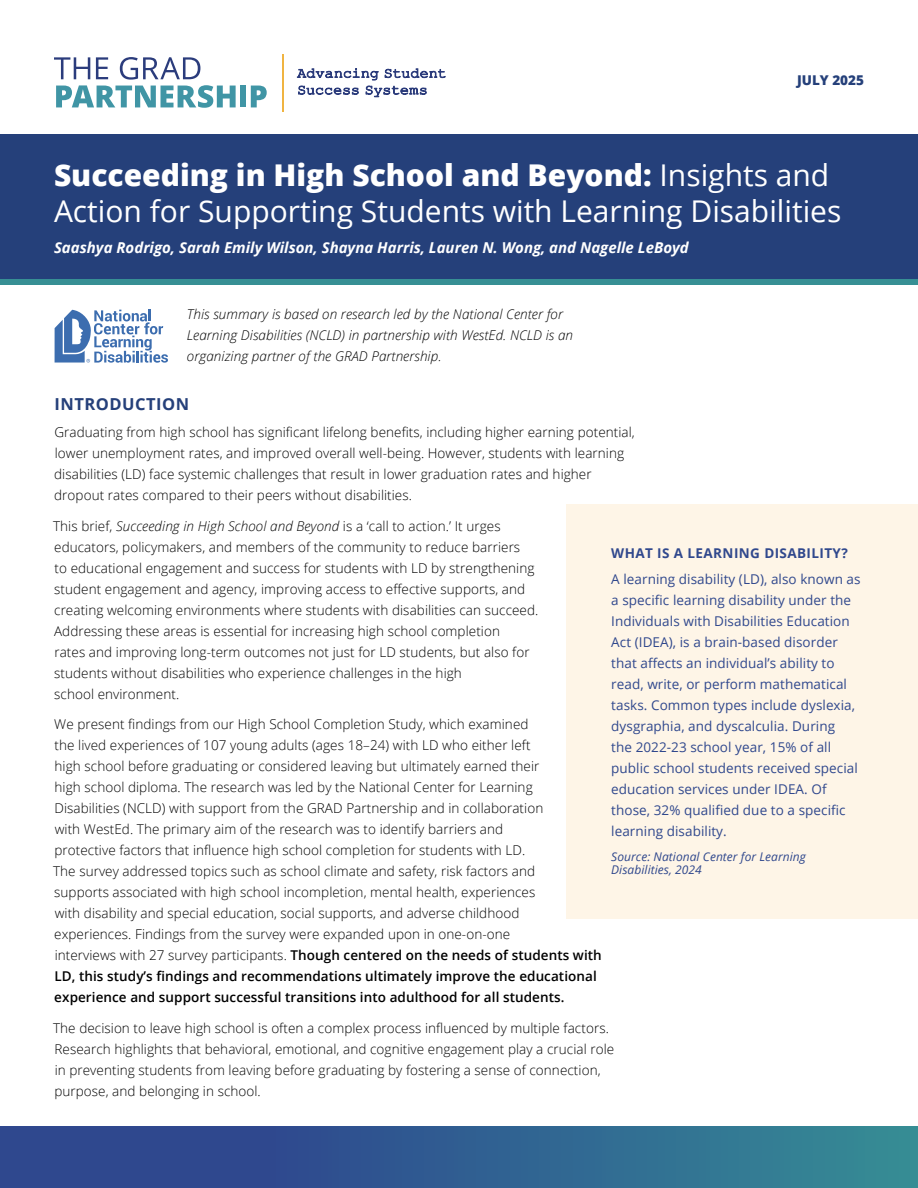
<style>
.page{position:relative;width:918px;height:1188px;background:#fff}
.page>*{position:absolute;margin:0;border:0;box-sizing:border-box;transform-origin:0 0}
.t1{font:30px/36px "Open Sans";color:#fff}
.t2{font:700 16.5px "Open Sans";letter-spacing:.03em;color:#25407a}
.t3{font:italic 700 15px "Open Sans";color:#fff}
.t4{font:300 13.5px/21px "Open Sans";letter-spacing:.005em;color:#000}
.t5{font:13.5px/21px "Open Sans";letter-spacing:.005em;color:#30488d}
.t6{font:italic 300 13.5px/21px "Open Sans";letter-spacing:.005em;color:#000}
.t7{font:700 13.5px "Open Sans";letter-spacing:.03em;color:#30488d}
.t8{font:800 13.5px "Open Sans";color:#25407a}
.t9{font:italic 12px/13.5px "Open Sans";letter-spacing:.005em;color:#30488d}
.s1{font-weight:800}
.s2{font-style:italic}
.s3{font-weight:600}
</style>
<div class="page">
<div style="left:566px;top:504px;width:352px;height:415px;background:#fef5e7"></div>
<div style="left:0;top:135px;width:918px;height:150px;background:#25407a"></div>
<div style="left:0;top:280px;width:918px;height:5px;background:#378f94"></div>
<hr style="left:283px;top:54px;width:1px;height:57px;background:#f0b441">
<svg style="left:54px;top:57px;width:182px;height:51px"></svg>
<div style="left:240px;top:86px;width:6px;height:21px;background:#4095a5"></div>
<svg style="left:251px;top:86px;width:16px;height:21px"></svg>
<svg style="left:298px;top:86px;width:129px;height:11px"></svg>
<svg style="left:297px;top:68px;width:149px;height:12px"></svg>
<svg style="left:55px;top:310px;width:113px;height:53px"></svg>
<div style="left:0;top:1127px;width:918px;height:61px;background:linear-gradient(to right,#2d3a8d,#358895)"></div>
<p class="t8" style="left:797px;top:75px;width:68px">JULY 2025</p>
<h1 class="t1" style="left:54px;top:160px;width:789px"><span class="s1">Succeeding in High School and Beyond:</span> Insights and<br>Action for Supporting Students with Learning Disabilities</h1>
<p class="t3" style="left:54px;top:242px;width:636px">Saashya Rodrigo, Sarah Emily Wilson, Shayna Harris, Lauren N. Wong, and Nagelle LeBoyd</p>
<p class="t6" style="left:187px;top:305px;width:388px">This summary is based on research led by the National Center for<br>Learning Disabilities (NCLD) in partnership with WestEd. NCLD is an organizing partner of the GRAD Partnership.</p>
<p class="t2" style="left:55px;top:398px;width:136px">INTRODUCTION</p>
<p class="t4" style="left:54px;top:421px;width:582px">Graduating from high school has significant lifelong benefits, including higher earning potential, lower unemployment rates, and improved overall well-being. However, students with learning disabilities (LD) face systemic challenges that result in lower graduation rates and higher dropout rates compared to their peers without disabilities.</p>
<p class="t4" style="left:53px;top:515px;width:487px">This brief, <span class="s2">Succeeding in High School and Beyond</span> is a ‘call to action.’ It urges educators, policymakers, and members of the community to reduce barriers<br>to educational engagement and success for students with LD by strengthening student engagement and agency, improving access to effective supports, and creating welcoming environments where students with disabilities can succeed.<br>Addressing these areas is essential for increasing high school completion<br>rates and improving long-term outcomes not just for LD students, but also for students without disabilities who experience challenges in the high<br>school environment.</p>
<p class="t4" style="left:53px;top:714px;width:550px">We present findings from our High School Completion Study, which examined<br>the lived experiences of 107 young adults (ages 18–24) with LD who either left<br>high school before graduating or considered leaving but ultimately earned their<br>high school diploma. The research was led by the National Center for Learning<br>Disabilities (NCLD) with support from the GRAD Partnership and in collaboration<br>with WestEd. The primary aim of the research was to identify barriers and<br>protective factors that influence high school completion for students with LD.<br>The survey addressed topics such as school climate and safety, risk factors and<br>supports associated with high school incompletion, mental health, experiences<br>with disability and special education, social supports, and adverse childhood<br>experiences. Findings from the survey were expanded upon in one-on-one<br>interviews with 27 survey participants. <span class="s3">Though centered on the needs of students with LD, this study’s findings and recommendations ultimately improve the educational experience and support successful transitions into adulthood for all students.</span></p>
<p class="t4" style="left:53px;top:1017px;width:563px">The decision to leave high school is often a complex process influenced by multiple factors.<br>Research highlights that behavioral, emotional, and cognitive engagement play a crucial role in preventing students from leaving before graduating by fostering a sense of connection, purpose, and belonging in school.</p>
<p class="t7" style="left:611px;top:547px;width:238px">WHAT IS A LEARNING DISABILITY?</p>
<p class="t5" style="left:611px;top:570px;width:251px">A learning disability (LD), also known as a specific learning disability under the Individuals with Disabilities Education Act (IDEA), is a brain-based disorder that affects an individual’s ability to read, write, or perform mathematical tasks. Common types include dyslexia, dysgraphia, and dyscalculia. During<br>the 2022-23 school year, 15% of all public school students received special education services under IDEA. Of those, 32% qualified due to a specific learning disability.</p>
<p class="t9" style="left:611px;top:851px;width:196px">Source: National Center for Learning<br>Disabilities, 2024</p>
</div>
